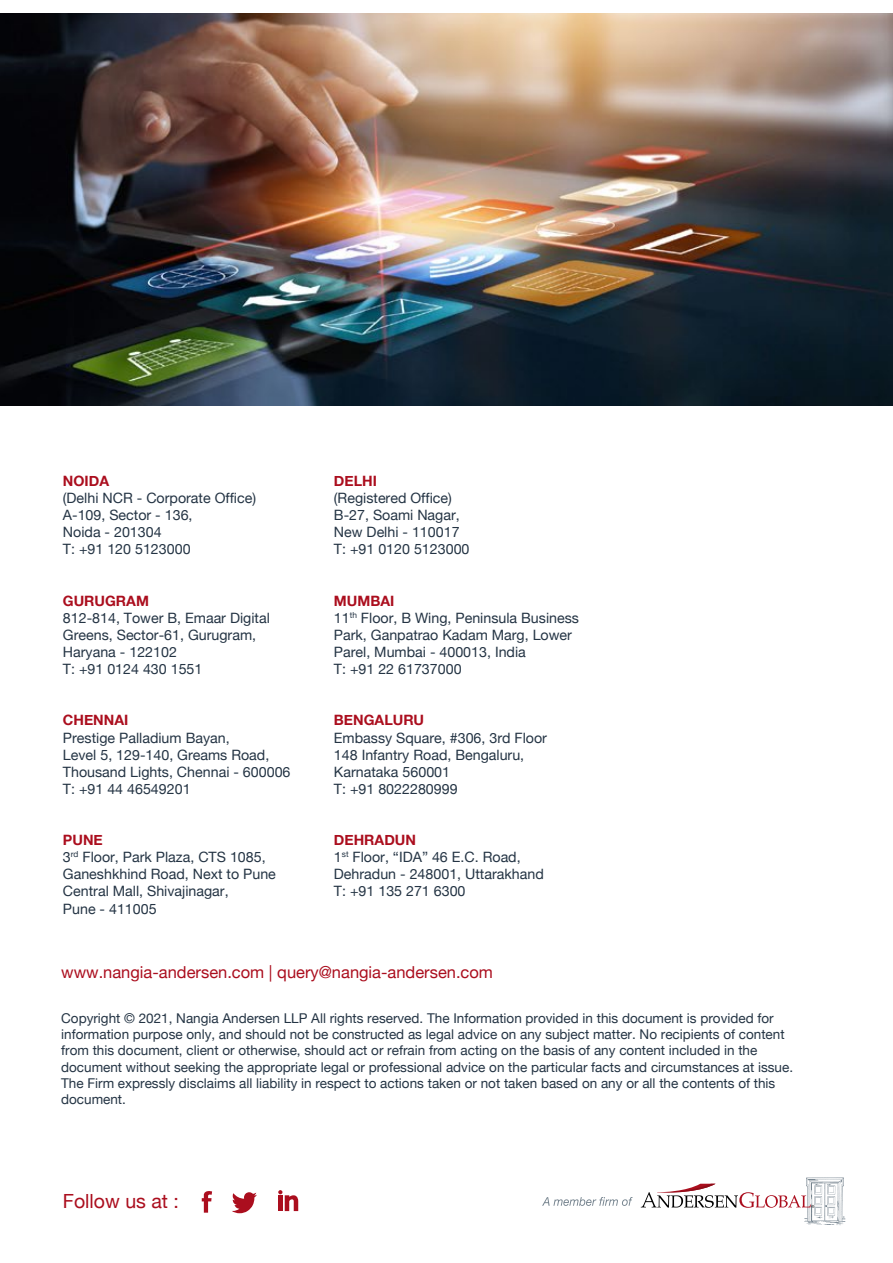
<style>
.page{position:relative;width:893px;height:1263px;background:#fff}
.page>*{position:absolute;margin:0;border:0;box-sizing:border-box;transform-origin:0 0}
.t1{font:19.5px "Helvetica Neue";color:#ab0e1e}
.t2{font:16.5px "Helvetica Neue";color:#ab0e1e}
.t3{font:14.25px/17.1px "Helvetica Neue";color:#243444}
.t4{font:700 14.25px "Helvetica Neue";color:#ab0e1e}
.t5{font:13.5px/16.2px "Helvetica Neue";color:#243444}
.s1{font-weight:700;color:#ab0e1e}
</style>
<div class="page">
<svg style="left:202px;top:1191px;width:10px;height:22px"></svg>
<svg style="left:232px;top:1192px;width:25px;height:21px"></svg>
<svg style="left:278px;top:1190px;width:20px;height:21px"></svg>
<svg style="left:542px;top:1197px;width:91px;height:9px"></svg>
<svg style="left:641px;top:1177px;width:204px;height:49px"></svg>
<img style="left:0;top:14px;width:893px;height:391px">
<p class="t4" style="left:63px;top:470px;width:48px">NOIDA</p>
<p class="t3" style="left:63px;top:490px;width:195px">(Delhi NCR - Corporate Office)<br>A-109, Sector - 136,<br>Noida - 201304<br>T: +91 120 5123000</p>
<p class="t4" style="left:63px;top:589px;width:88px">GURUGRAM</p>
<p class="t3" style="left:63px;top:610px;width:208px">812-814, Tower B, Emaar Digital<br>Greens, Sector-61, Gurugram,<br>Haryana - 122102<br>T: +91 0124 430 1551</p>
<p class="t4" style="left:63px;top:709px;width:67px">CHENNAI</p>
<p class="t3" style="left:63px;top:730px;width:229px">Prestige Palladium Bayan,<br>Level 5, 129-140, Greams Road,<br>Thousand Lights, Chennai - 600006<br>T: +91 44 46549201</p>
<p class="t3" style="left:63px;top:832px;width:215px"><span class="s1">PUNE<br></span>3<sup>rd</sup> Floor, Park Plaza, CTS 1085,<br>Ganeshkhind Road, Next to Pune<br>Central Mall, Shivajinagar,<br>Pune - 411005</p>
<p class="t4" style="left:334px;top:470px;width:45px">DELHI</p>
<p class="t3" style="left:334px;top:490px;width:137px">(Registered Office)<br>B-27, Soami Nagar,<br>New Delhi - 110017<br>T: +91 0120 5123000</p>
<p class="t3" style="left:334px;top:593px;width:247px"><span class="s1">MUMBAI<br></span>11<sup>th</sup> Floor, B Wing, Peninsula Business<br>Park, Ganpatrao Kadam Marg, Lower<br>Parel, Mumbai - 400013, India<br>T: +91 22 61737000</p>
<p class="t4" style="left:334px;top:709px;width:92px">BENGALURU</p>
<p class="t3" style="left:334px;top:730px;width:215px">Embassy Square, #306, 3rd Floor<br>148 Infantry Road, Bengaluru,<br>Karnataka 560001<br>T: +91 8022280999</p>
<p class="t3" style="left:334px;top:832px;width:211px"><span class="s1">DEHRADUN<br></span>1<sup>st</sup> Floor, “IDA” 46 E.C. Road,<br>Dehradun - 248001, Uttarakhand<br>T: +91 135 271 6300</p>
<p class="t2" style="left:61px;top:960px;width:433px">www.nangia-andersen.com | query@nangia-andersen.com</p>
<p class="t5" style="left:61px;top:1011px;width:733px">Copyright © 2021, Nangia Andersen LLP All rights reserved. The Information provided in this document is provided for information purpose only, and should not be constructed as legal advice on any subject matter. No recipients of content from this document, client or otherwise, should act or refrain from acting on the basis of any content included in the document without seeking the appropriate legal or professional advice on the particular facts and circumstances at issue.<br>The Firm expressly disclaims all liability in respect to actions taken or not taken based on any or all the contents of this document.</p>
<h1 class="t1" style="left:63px;top:1187px;width:117px">Follow us at :</h1>
</div>
